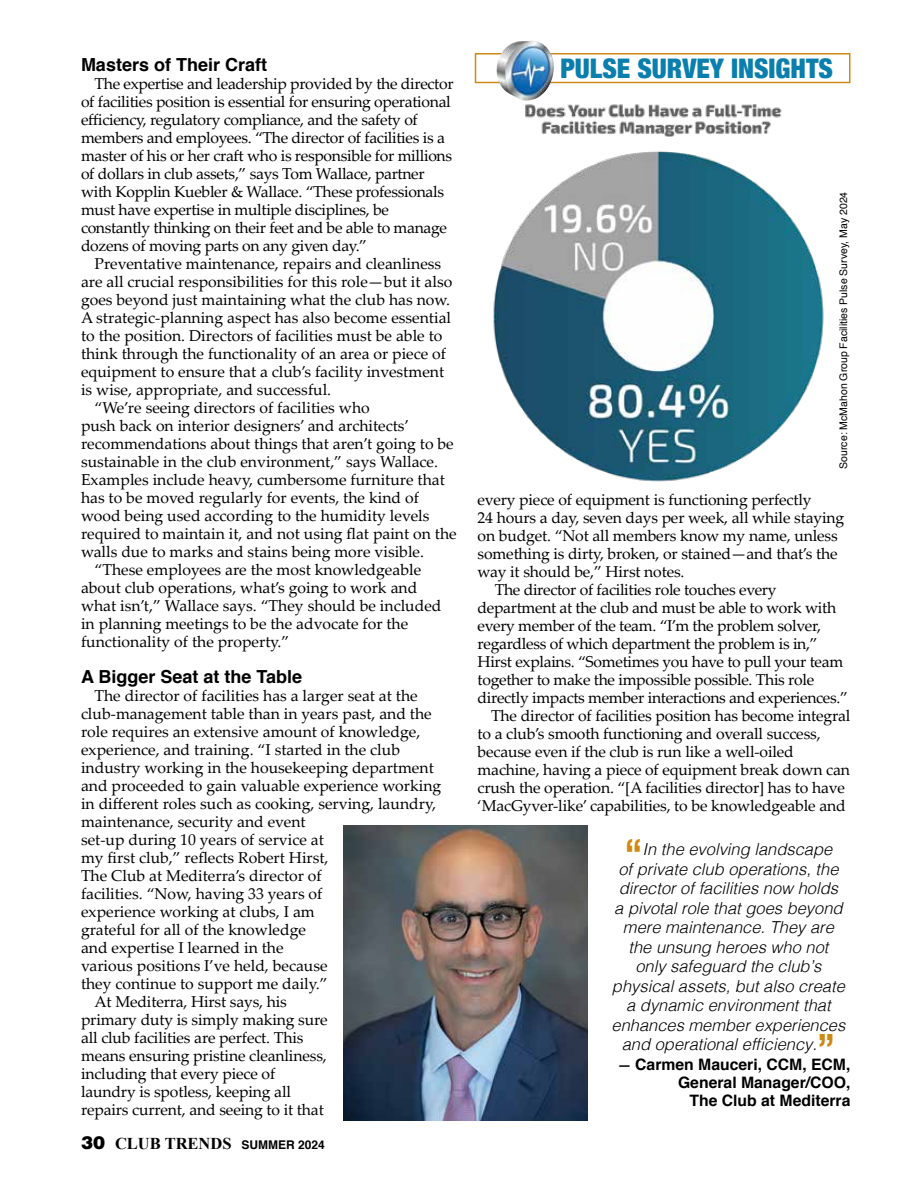
<style>
.page{position:relative;width:918px;height:1188px;background:#fff}
.page>*{position:absolute;margin:0;border:0;box-sizing:border-box;transform-origin:0 0}
.t1{font:700 condensed 39px "Helvetica Neue";color:#ce8a14}
.t2{font:900 condensed 27px "Helvetica Neue";color:#0a7fad}
.t3{font:700 18px "Helvetica";color:#000}
.t4{font:italic 300 16.5px "Helvetica";color:#000}
.t5{font:700 16.5px "Times New Roman";color:#000}
.t6{font:15.75px "Palatino Linotype";color:#000}
.t7{font:15.75px/18px "Palatino Linotype";letter-spacing:-.02em;color:#000}
.t8{font:700 15.75px/18px "Helvetica";color:#000;text-align:right}
.t9{font:10.5px "Helvetica";color:#000}
.s1{font-family:"Helvetica";font-weight:900;font-size:18px}
.s2{font-family:"Helvetica";font-size:12px}
.s3{font-size:13.5px}
</style>
<div class="page">
<img style="left:344px;top:825px;width:244px;height:295px">
<img style="left:493px;top:104px;width:331px;height:378px">
<div style="left:475px;top:53px;width:375px;height:30px;border:2px solid #ce8a14"></div>
<img style="left:496px;top:41px;width:36px;height:42px">
<p class="t3" style="left:81px;top:50px;width:188px">Masters of Their Craft</p>
<p class="t7" style="left:81px;top:74px;width:374px;text-indent:13px">The expertise and leadership provided by the director of facilities position is essential for ensuring operational efficiency, regulatory compliance, and the safety of members and employees. “The director of facilities is a master of his or her craft who is responsible for millions of dollars in club assets,” says Tom Wallace, partner with Kopplin Kuebler &amp; Wallace. “These professionals must have expertise in multiple disciplines, be constantly thinking on their feet and be able to manage dozens of moving parts on any given day.”</p>
<p class="t6" style="left:94px;top:253px;width:348px">Preventative maintenance, repairs and cleanliness</p>
<p class="t6" style="left:81px;top:271px;width:373px">are all crucial responsibilities for this role—but it also</p>
<p class="t6" style="left:81px;top:289px;width:371px">goes beyond just maintaining what the club has now.</p>
<p class="t6" style="left:81px;top:307px;width:372px">A strategic-planning aspect has also become essential</p>
<p class="t6" style="left:81px;top:325px;width:363px">to the position. Directors of facilities must be able to</p>
<p class="t6" style="left:81px;top:343px;width:367px">think through the functionality of an area or piece of</p>
<p class="t6" style="left:81px;top:361px;width:365px">equipment to ensure that a club’s facility investment</p>
<p class="t6" style="left:81px;top:379px;width:252px">is wise, appropriate, and successful.</p>
<p class="t6" style="left:94px;top:397px;width:277px">“We’re seeing directors of facilities who</p>
<p class="t6" style="left:81px;top:415px;width:330px">push back on interior designers’ and architects’</p>
<p class="t6" style="left:81px;top:433px;width:374px">recommendations about things that aren’t going to be</p>
<p class="t6" style="left:81px;top:451px;width:359px">sustainable in the club environment,” says Wallace.</p>
<p class="t6" style="left:81px;top:469px;width:365px">Examples include heavy, cumbersome furniture that</p>
<p class="t6" style="left:81px;top:487px;width:340px">has to be moved regularly for events, the kind of</p>
<p class="t6" style="left:81px;top:505px;width:350px">wood being used according to the humidity levels</p>
<p class="t6" style="left:81px;top:523px;width:377px">required to maintain it, and not using flat paint on the</p>
<p class="t6" style="left:81px;top:541px;width:345px">walls due to marks and stains being more visible.</p>
<p class="t6" style="left:94px;top:559px;width:328px">“These employees are the most knowledgeable</p>
<p class="t6" style="left:81px;top:577px;width:338px">about club operations, what’s going to work and</p>
<p class="t6" style="left:81px;top:595px;width:362px">what isn’t,” Wallace says. “They should be included</p>
<p class="t6" style="left:81px;top:613px;width:329px">in planning meetings to be the advocate for the</p>
<p class="t6" style="left:81px;top:631px;width:210px">functionality of the property.”</p>
<p class="t3" style="left:81px;top:662px;width:223px">A Bigger Seat at the Table</p>
<p class="t6" style="left:94px;top:685px;width:325px">The director of facilities has a larger seat at the</p>
<p class="t6" style="left:81px;top:703px;width:352px">club-management table than in years past, and the</p>
<p class="t6" style="left:81px;top:721px;width:341px">role requires an extensive amount of knowledge,</p>
<p class="t6" style="left:81px;top:739px;width:321px">experience, and training. “I started in the club</p>
<p class="t6" style="left:81px;top:757px;width:354px">industry working in the housekeeping department</p>
<p class="t6" style="left:81px;top:775px;width:362px">and proceeded to gain valuable experience working</p>
<p class="t6" style="left:81px;top:793px;width:356px">in different roles such as cooking, serving, laundry,</p>
<p class="t6" style="left:81px;top:811px;width:226px">maintenance, security and event</p>
<p class="t6" style="left:81px;top:829px;width:244px">set-up during 10 years of service at</p>
<p class="t6" style="left:81px;top:847px;width:249px">my first club,” reflects Robert Hirst,</p>
<p class="t6" style="left:81px;top:865px;width:242px">The Club at Mediterra’s director of</p>
<p class="t6" style="left:81px;top:883px;width:243px">facilities. “Now, having 33 years of</p>
<p class="t6" style="left:81px;top:901px;width:235px">experience working at clubs, I am</p>
<p class="t6" style="left:81px;top:919px;width:227px">grateful for all of the knowledge</p>
<p class="t6" style="left:81px;top:937px;width:204px">and expertise I learned in the</p>
<p class="t6" style="left:81px;top:955px;width:248px">various positions I’ve held, because</p>
<p class="t6" style="left:81px;top:973px;width:248px">they continue to support me daily.”</p>
<p class="t6" style="left:94px;top:991px;width:194px">At Mediterra, Hirst says, his</p>
<p class="t6" style="left:81px;top:1009px;width:248px">primary duty is simply making sure</p>
<p class="t6" style="left:81px;top:1027px;width:224px">all club facilities are perfect. This</p>
<p class="t6" style="left:81px;top:1045px;width:247px">means ensuring pristine cleanliness,</p>
<p class="t6" style="left:81px;top:1063px;width:196px">including that every piece of</p>
<p class="t6" style="left:81px;top:1081px;width:212px">laundry is spotless, keeping all</p>
<p class="t6" style="left:81px;top:1099px;width:244px">repairs current, and seeing to it that</p>
<p class="t5" style="left:81px;top:1132px;width:245px"><span class="s1">30</span> CLUB TRENDS <span class="s2">SUMMER 2024</span></p>
<h2 class="t2" style="left:560px;top:46px;width:274px">PULSE SURVEY INSIGHTS</h2>
<p class="t9" style="left:835px;top:469px;width:279px;rotate:-90deg">Source: McMahon Group Facilities Pulse Survey, May 2024</p>
<p class="t6" style="left:478px;top:488px;width:336px">every piece of equipment is functioning perfectly</p>
<p class="t6" style="left:478px;top:506px;width:368px">24 hours a day, seven days per week, all while staying</p>
<p class="t6" style="left:478px;top:524px;width:362px">on budget. “Not all members know my name, unless</p>
<p class="t6" style="left:478px;top:542px;width:361px">something is dirty, broken, or stained—and that’s the</p>
<p class="t6" style="left:478px;top:560px;width:209px">way it should be,” Hirst notes.</p>
<p class="t7" style="left:495px;top:580px;width:283px">The director of facilities role touches every</p>
<p class="t7" style="left:478px;top:598px;width:360px">department at the club and must be able to work with</p>
<p class="t7" style="left:478px;top:616px;width:345px">every member of the team. “I’m the problem solver,</p>
<p class="t7" style="left:478px;top:634px;width:342px">regardless of which department the problem is in,”</p>
<p class="t7" style="left:478px;top:652px;width:367px">Hirst explains. “Sometimes you have to pull your team</p>
<p class="t7" style="left:478px;top:670px;width:338px">together to make the impossible possible. This role</p>
<p class="t7" style="left:478px;top:688px;width:372px">directly impacts member interactions and experiences.”</p>
<p class="t6" style="left:491px;top:704px;width:361px">The director of facilities position has become integral</p>
<p class="t6" style="left:478px;top:722px;width:345px">to a club’s smooth functioning and overall success,</p>
<p class="t6" style="left:478px;top:740px;width:318px">because even if the club is run like a well-oiled</p>
<p class="t6" style="left:478px;top:758px;width:374px">machine, having a piece of equipment break down can</p>
<p class="t6" style="left:478px;top:776px;width:369px">crush the operation. “[A facilities director] has to have</p>
<p class="t6" style="left:478px;top:794px;width:370px">‘MacGyver-like’ capabilities, to be knowledgeable and</p>
<h1 class="t1" style="left:625px;top:821px;width:20px">“</h1>
<p class="t4" style="left:643px;top:835px;width:191px">In the evolving landscape</p>
<p class="t4" style="left:618px;top:855px;width:222px">of private club operations, the</p>
<p class="t4" style="left:619px;top:874px;width:221px">director of facilities now holds</p>
<p class="t4" style="left:614px;top:894px;width:230px">a pivotal role that goes beyond</p>
<p class="t4" style="left:623px;top:913px;width:212px">mere maintenance. They are</p>
<p class="t4" style="left:628px;top:933px;width:201px">the unsung heroes who not</p>
<p class="t4" style="left:635px;top:952px;width:188px">only safeguard the club’s</p>
<p class="t4" style="left:612px;top:972px;width:234px">physical assets, but also create</p>
<p class="t4" style="left:626px;top:991px;width:206px">a dynamic environment that</p>
<p class="t4" style="left:612px;top:1011px;width:235px">enhances member experiences</p>
<p class="t4" style="left:622px;top:1030px;width:197px">and operational efficiency.</p>
<p class="t8" style="left:618px;top:1055px;width:234px"><span class="s3">—</span> Carmen Mauceri, CCM, ECM,</p>
<h1 class="t1" style="left:817px;top:1016px;width:20px">”</h1>
<p class="t8" style="left:678px;top:1073px;width:174px">General Manager/COO,<br>The Club at Mediterra</p>
</div>
